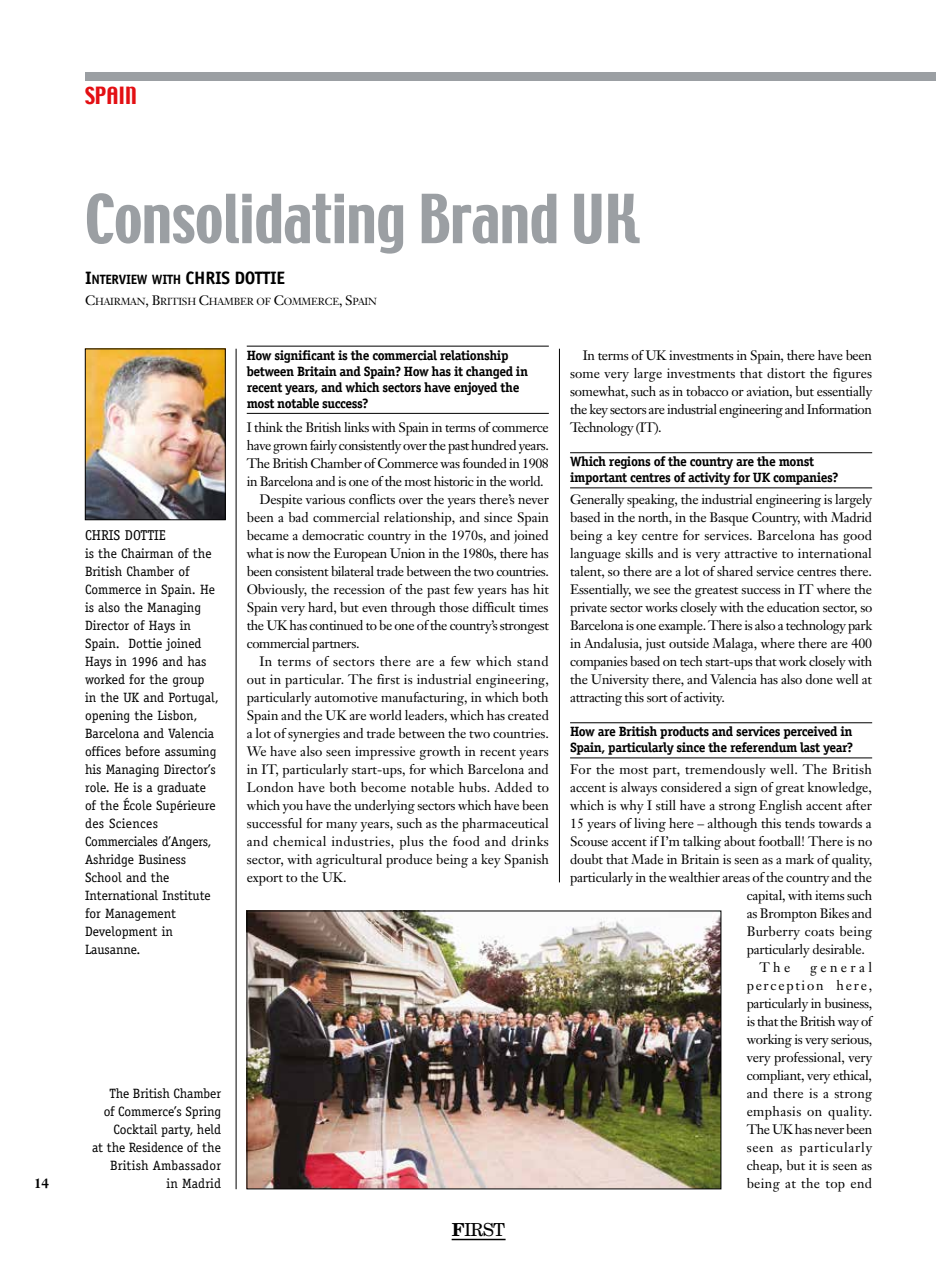
<style>
.page{position:relative;width:936px;height:1263px;background:#fff}
.page>*{position:absolute;margin:0;border:0;box-sizing:border-box;transform-origin:0 0}
.t1{font:60px "Techno";letter-spacing:-.005em;color:#9b9fa3}
.t2{font:21px "Techno";color:#e30f13}
.t3{font:18px "New Century Schlbk";color:#000}
.t4{font:14.25px "Officina Serif";letter-spacing:-.005em;color:#000}
.t5{font:13.5px/18px "Janson Text";letter-spacing:-.01em;color:#000;text-align:justify}
.t6{font:13.5px/18px "Officina Serif";letter-spacing:-.005em;color:#000}
.t7{font:700 13.5px/16px "Officina Serif";letter-spacing:-.03em;color:#000}
.t8{font:13.5px "Janson Text";letter-spacing:-.03em;color:#000}
.t9{font:13.5px "Janson Text";letter-spacing:.015em;color:#000}
.t10{font:13.5px "Janson Text";letter-spacing:.03em;color:#000}
.t11{font:13.5px "Janson Text";letter-spacing:-.035em;color:#000}
.t12{font:13.5px "Janson Text";letter-spacing:.01em;color:#000}
.t13{font:700 13.5px "Officina Sans";letter-spacing:-.02em;color:#000}
.t14{font:13.5px "Janson Text";letter-spacing:.02em;color:#000}
.t15{font:700 13.5px "Janson Text";color:#000}
.t16{font:10.2px "Janson Text";letter-spacing:-.02em;color:#000}
.s1{font-size:18px}
.s2{font-size:13.5px}
.s3{font-weight:700}
</style>
<div class="page">
<img style="left:87px;top:351px;width:136px;height:167px">
<div style="left:85px;top:349px;width:140px;height:171px;border:1px solid #000"></div>
<hr style="left:236px;top:349px;width:1px;height:840px;background:#000">
<hr style="left:559px;top:349px;width:1px;height:533px;background:#000">
<div style="left:85px;top:72px;width:850px;height:9px;background:#9b9fa3"></div>
<hr style="left:247px;top:346px;width:302px;height:1px;background:#000">
<hr style="left:247px;top:413px;width:302px;height:1px;background:#000">
<hr style="left:570px;top:452px;width:302px;height:1px;background:#000">
<hr style="left:570px;top:488px;width:302px;height:1px;background:#000">
<hr style="left:570px;top:722px;width:302px;height:1px;background:#000">
<hr style="left:570px;top:758px;width:302px;height:1px;background:#000">
<hr style="left:451px;top:1239px;width:54px;height:1px;background:#000">
<img style="left:249px;top:913px;width:470px;height:274px">
<div style="left:247px;top:911px;width:474px;height:278px;border:1px solid #000"></div>
<p class="t15" style="left:34px;top:1174px;width:17px">14</p>
<h2 class="t2" style="left:85px;top:81px;width:53px">SPAIN</h2>
<h1 class="t1" style="left:85px;top:178px;width:555px">Consolidating Brand UK</h1>
<p class="t13" style="left:85px;top:271px;width:202px"><span class="s1">I</span>NTERVIEW WITH <span class="s1">CHRIS DOTTIE</span></p>
<p class="t16" style="left:85px;top:295px;width:293px"><span class="s2">C</span>HAIRMAN<span class="s2">, B</span>RITISH <span class="s2">C</span>HAMBER OF <span class="s2">C</span>OMMERCE<span class="s2">, S</span>PAIN</p>
<p class="t4" style="left:85px;top:527px;width:82px">CHRIS DOTTIE</p>
<p class="t6" style="left:85px;top:544px;width:135px">is the Chairman of the<br>British Chamber of<br>Commerce in Spain. He is also the Managing<br>Director of Hays in<br>Spain. Dottie joined<br>Hays in 1996 and has worked for the group in the UK and Portugal, opening the Lisbon,<br>Barcelona and Valencia offices before assuming his Managing Director’s role. He is a graduate of the École Supérieure des Sciences<br>Commerciales d’Angers,<br>Ashridge Business<br>School and the<br>International Institute for Management<br>Development in<br>Lausanne.</p>
<p class="t7" style="left:247px;top:347px;width:283px">How significant is the commercial relationship between Britain and Spain? How has it changed in recent years, and which sectors have enjoyed the most notable success?</p>
<p class="t8" style="left:247px;top:419px;width:303px">I think the British links with Spain in terms of commerce</p>
<p class="t11" style="left:247px;top:437px;width:303px">have grown fairly consistently over the past hundred years.</p>
<p class="t8" style="left:247px;top:455px;width:304px">The British Chamber of Commerce was founded in 1908</p>
<p class="t8" style="left:247px;top:473px;width:298px">in Barcelona and is one of the most historic in the world.</p>
<p class="t5" style="left:259px;top:490px;width:291px">Despite various conflicts over the years there’s never</p>
<p class="t5" style="left:247px;top:508px;width:304px">been a bad commercial relationship, and since Spain</p>
<p class="t5" style="left:247px;top:526px;width:303px">became a democratic country in the 1970s, and joined</p>
<p class="t5" style="left:247px;top:544px;width:303px">what is now the European Union in the 1980s, there has</p>
<p class="t8" style="left:247px;top:563px;width:304px">been consistent bilateral trade between the two countries.</p>
<p class="t5" style="left:247px;top:580px;width:304px">Obviously, the recession of the past few years has hit</p>
<p class="t5" style="left:247px;top:598px;width:303px">Spain very hard, but even through those difficult times</p>
<p class="t8" style="left:247px;top:617px;width:304px">the UK has continued to be one of the country’s strongest</p>
<p class="t8" style="left:247px;top:635px;width:114px">commercial partners.</p>
<p class="t10" style="left:259px;top:653px;width:291px">In terms of sectors there are a few which stand</p>
<p class="t12" style="left:247px;top:671px;width:304px">out in particular. The first is industrial engineering,</p>
<p class="t5" style="left:247px;top:688px;width:303px">particularly automotive manufacturing, in which both</p>
<p class="t5" style="left:247px;top:706px;width:304px">Spain and the UK are world leaders, which has created</p>
<p class="t5" style="left:247px;top:724px;width:304px">a lot of synergies and trade between the two countries.</p>
<p class="t5" style="left:247px;top:742px;width:303px">We have also seen impressive growth in recent years</p>
<p class="t5" style="left:247px;top:760px;width:303px">in IT, particularly start-ups, for which Barcelona and</p>
<p class="t9" style="left:247px;top:779px;width:304px">London have both become notable hubs. Added to</p>
<p class="t5" style="left:247px;top:796px;width:303px">which you have the underlying sectors which have been</p>
<p class="t5" style="left:247px;top:814px;width:304px">successful for many years, such as the pharmaceutical</p>
<p class="t10" style="left:247px;top:833px;width:303px">and chemical industries, plus the food and drinks</p>
<p class="t5" style="left:247px;top:850px;width:304px">sector, with agricultural produce being a key Spanish</p>
<p class="t5" style="left:247px;top:868px;width:101px">export to the UK.</p>
<p class="t6" style="left:92px;top:1084px;width:131px;text-align:right">The British Chamber<br>of Commerce’s Spring<br>Cocktail party, held<br>at the Residence of the<br>British Ambassador<br>in Madrid</p>
<h3 class="t3" style="left:452px;top:1218px;width:55px"><span class="s3">F</span>IRST</h3>
<p class="t5" style="left:570px;top:346px;width:303px;text-indent:13px">In terms of UK investments in Spain, there have been some very large investments that distort the figures somewhat, such as in tobacco or aviation, but essentially the key sectors are industrial engineering and Information Technology (IT).</p>
<p class="t7" style="left:570px;top:453px;width:270px">Which regions of the country are the monst important centres of activity for UK companies?</p>
<p class="t5" style="left:570px;top:490px;width:304px">Generally speaking, the industrial engineering is largely based in the north, in the Basque Country, with Madrid being a key centre for services. Barcelona has good language skills and is very attractive to international talent, so there are a lot of shared service centres there.<br>Essentially, we see the greatest success in IT where the private sector works closely with the education sector, so Barcelona is one example. There is also a technology park in Andalusia, just outside Malaga, where there are 400 companies based on tech start-ups that work closely with the University there, and Valencia has also done well at attracting this sort of activity.</p>
<p class="t7" style="left:570px;top:723px;width:284px">How are British products and services perceived in<br>Spain, particularly since the referendum last year?</p>
<p class="t9" style="left:570px;top:761px;width:303px">For the most part, tremendously well. The British</p>
<p class="t5" style="left:570px;top:778px;width:303px">accent is always considered a sign of great knowledge,</p>
<p class="t5" style="left:570px;top:796px;width:303px">which is why I still have a strong English accent after</p>
<p class="t5" style="left:570px;top:814px;width:303px">15 years of living here – although this tends towards a</p>
<p class="t5" style="left:570px;top:832px;width:304px">Scouse accent if I’m talking about football! There is no</p>
<p class="t5" style="left:570px;top:850px;width:304px">doubt that Made in Britain is seen as a mark of quality,</p>
<p class="t5" style="left:570px;top:868px;width:303px">particularly in the wealthier areas of the country and the</p>
<p class="t5" style="left:746px;top:886px;width:127px">capital, with items such</p>
<p class="t5" style="left:746px;top:904px;width:127px">as Brompton Bikes and</p>
<p class="t14" style="left:746px;top:923px;width:127px">Burberry coats being</p>
<p class="t5" style="left:746px;top:940px;width:120px">particularly desirable.</p>
<p class="t5" style="left:759px;top:958px;width:32px">The</p>
<p class="t5" style="left:746px;top:958px;width:127px;text-indent:64px">general perception here, particularly in business, is that the British way of working is very serious, very professional, very compliant, very ethical, and there is a strong emphasis on quality.<br>The UK has never been seen as particularly cheap, but it is seen as being at the top end</p>
</div>
